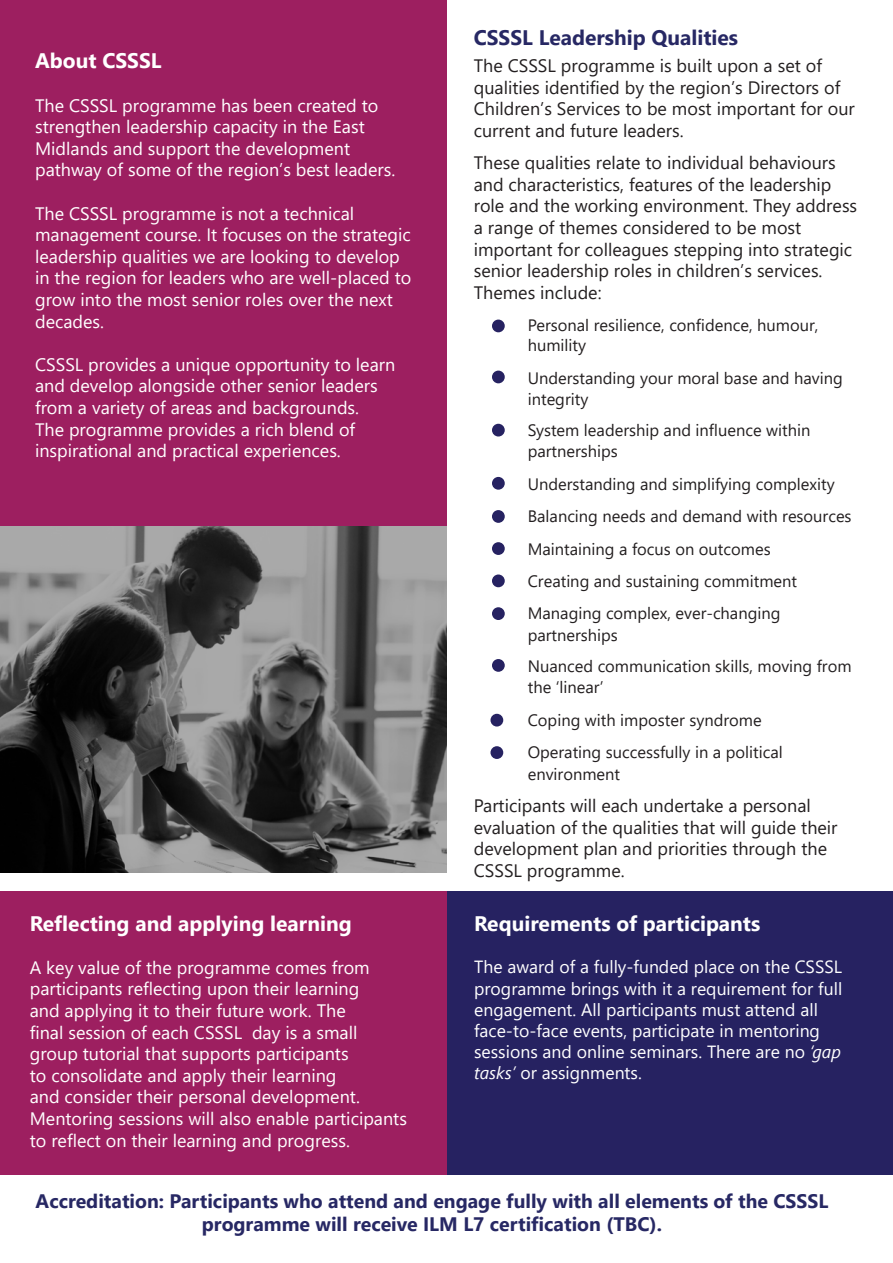
<style>
.page{position:relative;width:893px;height:1263px;background:#fff}
.page>*{position:absolute;margin:0;border:0;box-sizing:border-box;transform-origin:0 0}
.t1{font:700 21px "Segoe UI";color:#fff}
.t2{font:700 21px "Segoe UI";color:#272864}
.t3{font:700 19.5px/23.4px "Segoe UI";color:#272864;text-align:center}
.t4{font:18px/21.6px "Segoe UI";color:#fff}
.t5{font:18px/21.6px "Segoe UI";color:#231f20}
.t6{font:17.7px/21.1px "Segoe UI";color:#fff}
.t7{font:16.5px/21.6px "Segoe UI";color:#231f20}
.s1{font-style:italic}
</style>
<div class="page">
<div style="left:447px;top:891px;width:446px;height:284px;background:#262261"></div>
<div style="left:0;top:891px;width:447px;height:284px;background:#9d1f60"></div>
<div style="left:0;top:0;width:446px;height:574px;background:#9d1f60"></div>
<div style="left:492px;top:477px;width:13px;height:13px;background:#262261;border-radius:50%"></div>
<div style="left:492px;top:320px;width:13px;height:12px;background:#262261;border-radius:50%"></div>
<div style="left:492px;top:371px;width:13px;height:12px;background:#262261;border-radius:50%"></div>
<div style="left:492px;top:424px;width:13px;height:12px;background:#262261;border-radius:50%"></div>
<div style="left:492px;top:510px;width:13px;height:13px;background:#262261;border-radius:50%"></div>
<div style="left:492px;top:542px;width:13px;height:13px;background:#262261;border-radius:50%"></div>
<div style="left:492px;top:574px;width:13px;height:13px;background:#262261;border-radius:50%"></div>
<div style="left:492px;top:607px;width:13px;height:13px;background:#262261;border-radius:50%"></div>
<div style="left:492px;top:659px;width:13px;height:13px;background:#262261;border-radius:50%"></div>
<div style="left:490px;top:714px;width:13px;height:12px;background:#262261;border-radius:50%"></div>
<div style="left:490px;top:746px;width:13px;height:13px;background:#262261;border-radius:50%"></div>
<img style="left:0;top:526px;width:446px;height:347px">
<p class="t1" style="left:35px;top:41px;width:128px">About CSSSL</p>
<p class="t4" style="left:35px;top:93px;width:362px">The CSSSL programme has been created to strengthen leadership capacity in the East Midlands and support the development pathway of some of the region’s best leaders.</p>
<p class="t4" style="left:35px;top:201px;width:378px">The CSSSL programme is not a technical management course. It focuses on the strategic leadership qualities we are looking to develop in the region for leaders who are well-placed to grow into the most senior roles over the next decades.</p>
<p class="t4" style="left:35px;top:352px;width:362px">CSSSL provides a unique opportunity to learn and develop alongside other senior leaders from a variety of areas and backgrounds.<br>The programme provides a rich blend of inspirational and practical experiences.</p>
<p class="t1" style="left:30px;top:903px;width:323px">Reflecting and applying learning</p>
<p class="t4" style="left:30px;top:955px;width:379px">A key value of the programme comes from participants reflecting upon their learning<br>and applying it to their future work. The<br>final session of each CSSSL day is a small group tutorial that supports participants<br>to consolidate and apply their learning<br>and consider their personal development.<br>Mentoring sessions will also enable participants to reflect on their learning and progress.</p>
<p class="t2" style="left:474px;top:18px;width:266px">CSSSL Leadership Qualities</p>
<p class="t5" style="left:474px;top:53px;width:383px">The CSSSL programme is built upon a set of qualities identified by the region’s Directors of Children’s Services to be most important for our current and future leaders.</p>
<p class="t5" style="left:474px;top:150px;width:385px">These qualities relate to individual behaviours and characteristics, features of the leadership role and the working environment. They address a range of themes considered to be most important for colleagues stepping into strategic senior leadership roles in children’s services.<br>Themes include:</p>
<p class="t7" style="left:528px;top:314px;width:292px;line-height:19.8px">Personal resilience, confidence, humour, humility</p>
<p class="t7" style="left:528px;top:365px;width:317px">Understanding your moral base and having integrity</p>
<p class="t7" style="left:528px;top:418px;width:284px">System leadership and influence within partnerships</p>
<p class="t7" style="left:528px;top:472px;width:308px">Understanding and simplifying complexity</p>
<p class="t7" style="left:528px;top:504px;width:325px">Balancing needs and demand with resources</p>
<p class="t7" style="left:528px;top:536px;width:244px">Maintaining a focus on outcomes</p>
<p class="t7" style="left:528px;top:569px;width:271px">Creating and sustaining commitment</p>
<p class="t7" style="left:528px;top:601px;width:254px">Managing complex, ever-changing partnerships</p>
<p class="t7" style="left:528px;top:653px;width:325px">Nuanced communication skills, moving from the ‘linear’</p>
<p class="t7" style="left:528px;top:707px;width:235px">Coping with imposter syndrome</p>
<p class="t7" style="left:528px;top:740px;width:257px">Operating successfully in a political environment</p>
<p class="t5" style="left:474px;top:793px;width:365px">Participants will each undertake a personal evaluation of the qualities that will guide their development plan and priorities through the CSSSL programme.</p>
<p class="t1" style="left:474px;top:903px;width:288px">Requirements of participants</p>
<p class="t6" style="left:474px;top:955px;width:370px">The award of a fully-funded place on the CSSSL programme brings with it a requirement for full engagement. All participants must attend all face-to-face events, participate in mentoring sessions and online seminars. There are no <span class="s1">‘gap tasks’</span> or assignments.</p>
<p class="t3" style="left:36px;top:1187px;width:794px">Accreditation: Participants who attend and engage fully with all elements of the CSSSL programme will receive ILM L7 certification (TBC).</p>
</div>
